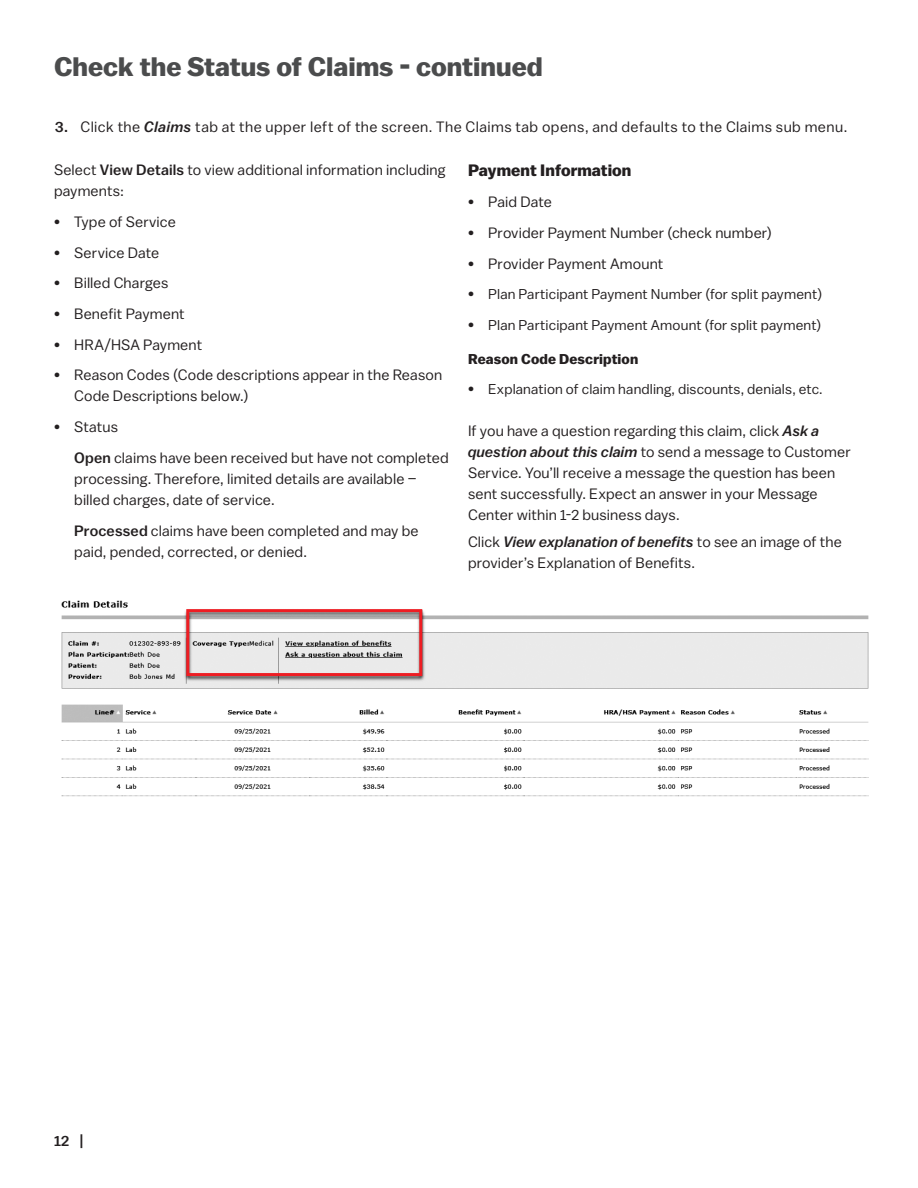
<style>
.page{position:relative;width:918px;height:1188px;background:#fff}
.page>*{position:absolute;margin:0;border:0;box-sizing:border-box;transform-origin:0 0}
.FAQ_Numbered_List{font:700 26.7px "Balto";color:#4b4c4d}
.HB_Bullet_Copy{font:700 16.5px "Balto";color:#231f20}
.HB_Bullet_Copy-2{font:15px/21px "Balto";letter-spacing:.01em;color:#231f20}
.HB_Bullet_Copy-3{font:15px "Balto";letter-spacing:.03em;color:#231f20}
.t1{font:500 15px "Balto";color:#231f20}
.HB_Bullet_Copy-4{font:14.25px "Balto";letter-spacing:.01em;color:#231f20}
.HB_Bullet_Copy-5{font:700 14.25px "Balto";letter-spacing:.01em;color:#231f20}
.s1{font-weight:500}
.s2{font-weight:500;font-style:italic}
.s3{font-size:15px}
</style>
<div class="page">
<img style="left:61px;top:600px;width:808px;height:197px">
<div style="left:186px;top:609px;width:236px;height:67px;border:3px solid #ee1d23"></div>
<p class="FAQ_Numbered_List" style="left:54px;top:50px;width:490px">Check the Status of Claims - continued</p>
<p class="HB_Bullet_Copy-3" style="left:55px;top:118px;width:792px"><span class="s1">3.</span> Click the <span class="s2">Claims</span> tab at the upper left of the screen. The Claims tab opens, and defaults to the Claims sub menu.</p>
<p class="HB_Bullet_Copy-2" style="left:54px;top:159px;width:393px">Select <span class="s1">View Details</span> to view additional information including payments:</p>
<p class="HB_Bullet_Copy-2" style="left:54px;top:211px;width:124px">• Type of Service</p>
<p class="HB_Bullet_Copy-2" style="left:54px;top:242px;width:107px">• Service Date</p>
<p class="HB_Bullet_Copy-2" style="left:54px;top:272px;width:116px">• Billed Charges</p>
<p class="HB_Bullet_Copy-2" style="left:54px;top:303px;width:132px">• Benefit Payment</p>
<p class="HB_Bullet_Copy-2" style="left:54px;top:334px;width:150px">• HRA/HSA Payment</p>
<p class="HB_Bullet_Copy-2" style="left:74px;top:364px;width:369px;text-indent:-20px">• Reason Codes (Code descriptions appear in the Reason<br>Code Descriptions below.)</p>
<p class="HB_Bullet_Copy-2" style="left:54px;top:416px;width:66px">• Status</p>
<p class="HB_Bullet_Copy-2" style="left:74px;top:447px;width:376px"><span class="s1">Open</span> claims have been received but have not completed processing. Therefore, limited details are available – billed charges, date of service.</p>
<p class="HB_Bullet_Copy-2" style="left:74px;top:520px;width:346px"><span class="s1">Processed</span> claims have been completed and may be paid, pended, corrected, or denied.</p>
<p class="HB_Bullet_Copy" style="left:468px;top:161px;width:165px">Payment Information</p>
<p class="HB_Bullet_Copy-2" style="left:468px;top:191px;width:85px">• Paid Date</p>
<p class="HB_Bullet_Copy-2" style="left:468px;top:222px;width:305px">• Provider Payment Number (check number)</p>
<p class="HB_Bullet_Copy-2" style="left:468px;top:252px;width:197px">• Provider Payment Amount</p>
<p class="HB_Bullet_Copy-4" style="left:468px;top:286px;width:356px"><span class="s3">•</span> Plan Participant Payment Number (for split payment)</p>
<p class="HB_Bullet_Copy-4" style="left:468px;top:316px;width:355px"><span class="s3">•</span> Plan Participant Payment Amount (for split payment)</p>
<p class="HB_Bullet_Copy-5" style="left:468px;top:350px;width:172px">Reason Code Description</p>
<p class="HB_Bullet_Copy-4" style="left:468px;top:381px;width:354px"><span class="s3">•</span> Explanation of claim handling, discounts, denials, etc.</p>
<p class="HB_Bullet_Copy-2" style="left:468px;top:420px;width:384px">If you have a question regarding this claim, click <span class="s2">Ask a question about this claim</span> to send a message to Customer Service. You’ll receive a message the question has been sent successfully. Expect an answer in your Message Center within 1-2 business days.</p>
<p class="HB_Bullet_Copy-2" style="left:468px;top:531px;width:375px">Click <span class="s2">View explanation of benefits</span> to see an image of the provider’s Explanation of Benefits.</p>
<p class="t1" style="left:54px;top:1132px;width:32px">12 |</p>
</div>
